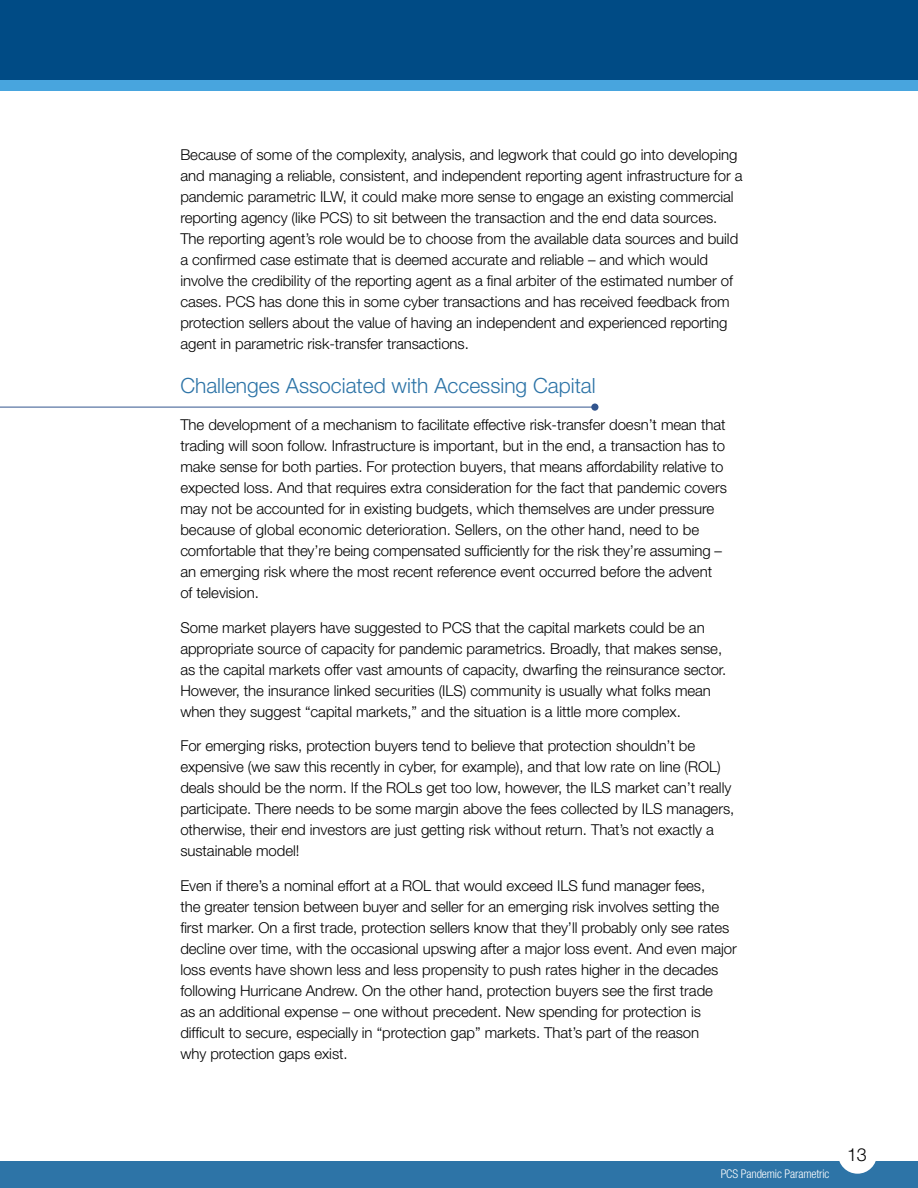
<style>
.page{position:relative;width:918px;height:1188px;background:#fff}
.page>*{position:absolute;margin:0;border:0;box-sizing:border-box;transform-origin:0 0}
.t1{font:300 21px "Helvetica Neue";color:#2d74a7}
.t2{font:300 18px "Helvetica Neue";color:#000}
.t3{font:300 15px/21px "Helvetica Neue";letter-spacing:-.005em;color:#000}
.t4{font:300 condensed 12px "Helvetica Neue";letter-spacing:-.01em;color:#fff}
</style>
<div class="page">
<div style="left:0;top:1161px;width:918px;height:27px;background:#2d74a7"></div>
<div style="left:838px;top:1135px;width:39px;height:39px;background:#fff;border-radius:50%"></div>
<div style="left:0;top:0;width:918px;height:81px;background:#004b85"></div>
<div style="left:0;top:80px;width:918px;height:11px;background:#48a5de"></div>
<hr style="left:0;top:407px;width:595px;height:1px;background:#32558e">
<div style="left:591px;top:404px;width:8px;height:7px;background:#32558e;border-radius:50%"></div>
<p class="t3" style="left:180px;top:144px;width:564px">Because of some of the complexity, analysis, and legwork that could go into developing and managing a reliable, consistent, and independent reporting agent infrastructure for a pandemic parametric ILW, it could make more sense to engage an existing commercial reporting agency (like PCS) to sit between the transaction and the end data sources.<br>The reporting agent’s role would be to choose from the available data sources and build a confirmed case estimate that is deemed accurate and reliable – and which would involve the credibility of the reporting agent as a final arbiter of the estimated number of cases. PCS has done this in some cyber transactions and has received feedback from protection sellers about the value of having an independent and experienced reporting agent in parametric risk-transfer transactions.</p>
<h1 class="t1" style="left:180px;top:373px;width:417px">Challenges Associated with Accessing Capital</h1>
<p class="t3" style="left:180px;top:414px;width:548px">The development of a mechanism to facilitate effective risk-transfer doesn’t mean that trading will soon follow. Infrastructure is important, but in the end, a transaction has to make sense for both parties. For protection buyers, that means affordability relative to expected loss. And that requires extra consideration for the fact that pandemic covers may not be accounted for in existing budgets, which themselves are under pressure because of global economic deterioration. Sellers, on the other hand, need to be comfortable that they’re being compensated sufficiently for the risk they’re assuming – an emerging risk where the most recent reference event occurred before the advent of television.</p>
<p class="t3" style="left:180px;top:617px;width:548px">Some market players have suggested to PCS that the capital markets could be an appropriate source of capacity for pandemic parametrics. Broadly, that makes sense, as the capital markets offer vast amounts of capacity, dwarfing the reinsurance sector.<br>However, the insurance linked securities (ILS) community is usually what folks mean when they suggest “capital markets,” and the situation is a little more complex.</p>
<p class="t3" style="left:180px;top:735px;width:555px">For emerging risks, protection buyers tend to believe that protection shouldn’t be expensive (we saw this recently in cyber, for example), and that low rate on line (ROL) deals should be the norm. If the ROLs get too low, however, the ILS market can’t really participate. There needs to be some margin above the fees collected by ILS managers, otherwise, their end investors are just getting risk without return. That’s not exactly a sustainable model!</p>
<p class="t3" style="left:180px;top:875px;width:558px">Even if there’s a nominal effort at a ROL that would exceed ILS fund manager fees,<br>the greater tension between buyer and seller for an emerging risk involves setting the first marker. On a first trade, protection sellers know that they’ll probably only see rates decline over time, with the occasional upswing after a major loss event. And even major loss events have shown less and less propensity to push rates higher in the decades following Hurricane Andrew. On the other hand, protection buyers see the first trade<br>as an additional expense – one without precedent. New spending for protection is difficult to secure, especially in “protection gap” markets. That’s part of the reason<br>why protection gaps exist.</p>
<p class="t4" style="left:721px;top:1167px;width:110px">PCS Pandemic Parametric</p>
<p class="t2" style="left:847px;top:1144px;width:21px">13</p>
</div>
